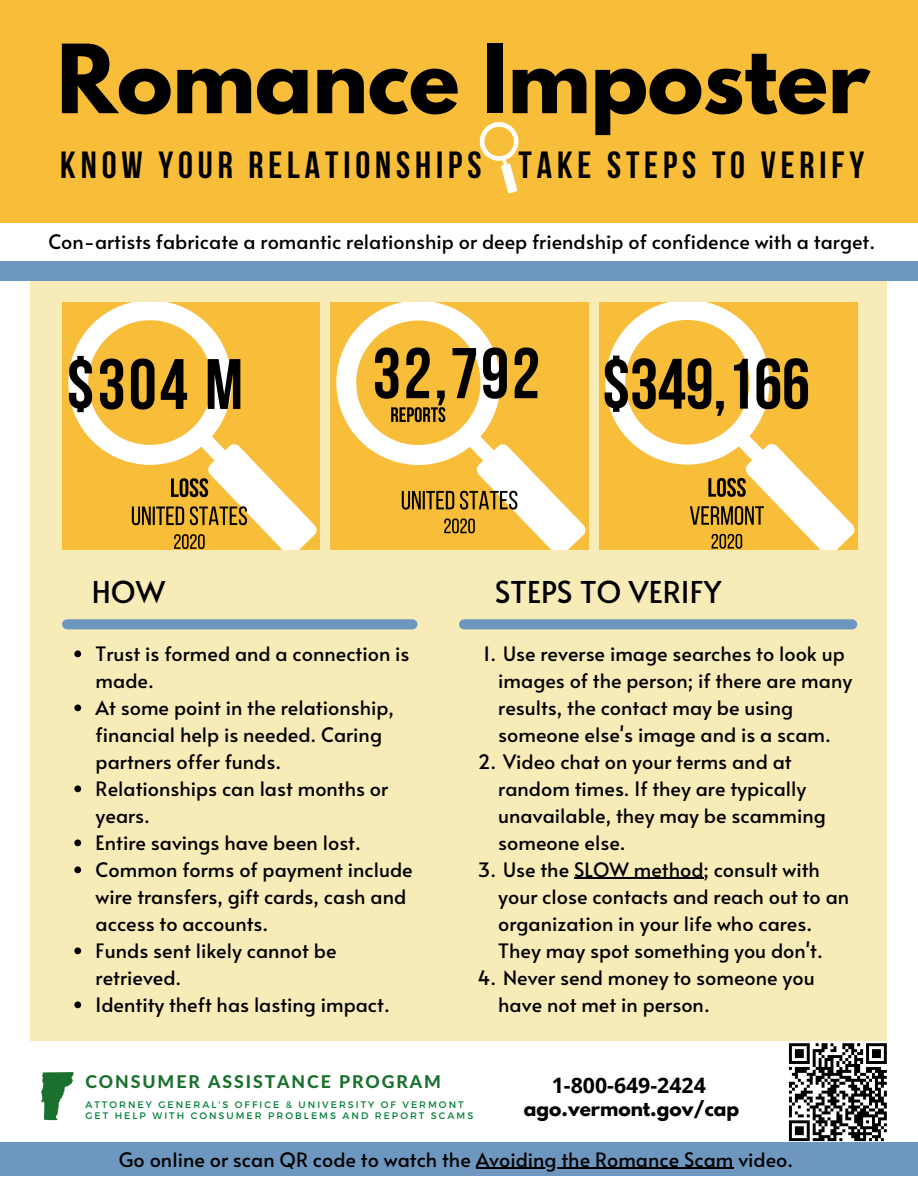
<style>
.page{position:relative;width:918px;height:1188px;background:#fff}
.page>*{position:absolute;margin:0;border:0;box-sizing:border-box;transform-origin:0 0}
.t1{font:700 84.3px "League Spartan";letter-spacing:-.005em;color:#000}
.t2{font:700 37.65px "Bebas Neue";letter-spacing:.13em;color:#000}
.t3{font:30px "Alata";color:#000}
.t4{font:700 21.3px "Open Sans";color:#000}
.t5{font:19.8px/27px "Alata";color:#000}
.t6{font:700 18.6px "League Spartan";color:#000}
.t7{font:800 17.7px "Lato Latin";letter-spacing:.11em;color:#1a702d}
.t8{font:9.45px "Montserrat";letter-spacing:.215em;color:#008037}
</style>
<div class="page">
<div style="left:31px;top:267px;width:856px;height:774px;background:#f7ebb8"></div>
<div style="left:0;top:0;width:918px;height:222px;background:#f8bd39"></div>
<img style="left:62px;top:303px;width:258px;height:246px">
<img style="left:331px;top:303px;width:258px;height:246px">
<img style="left:600px;top:303px;width:257px;height:246px">
<div style="left:0;top:1143px;width:918px;height:32px;background:#6d97bf"></div>
<svg style="left:479px;top:122px;width:40px;height:72px"></svg>
<div style="left:0;top:262px;width:918px;height:19px;background:#6d97bf"></div>
<div style="left:67px;top:619px;width:345px;height:10px;background:#6d97bf"></div>
<div style="left:464px;top:619px;width:388px;height:10px;background:#6d97bf"></div>
<svg style="left:74px;top:650px;width:7px;height:7px"></svg>
<svg style="left:74px;top:704px;width:7px;height:7px"></svg>
<svg style="left:74px;top:785px;width:7px;height:7px"></svg>
<svg style="left:74px;top:839px;width:7px;height:7px"></svg>
<svg style="left:74px;top:866px;width:7px;height:7px"></svg>
<svg style="left:74px;top:947px;width:7px;height:7px"></svg>
<svg style="left:74px;top:1001px;width:7px;height:7px"></svg>
<hr style="left:574px;top:878px;width:129px;height:1px;background:#000">
<svg style="left:789px;top:1043px;width:98px;height:98px"></svg>
<svg style="left:41px;top:1072px;width:33px;height:48px"></svg>
<hr style="left:476px;top:1168px;width:258px;height:1px;background:#000">
<p class="t1" style="left:57px;top:37px;width:814px">Romance Imposter</p>
<p class="t2" style="left:60px;top:150px;width:806px">KNOW YOUR RELATIONSHIPS TAKE STEPS TO VERIFY</p>
<p class="t5" style="left:48px;top:227px;width:828px">Con-artists fabricate a romantic relationship or deep friendship of confidence with a target.</p>
<p class="t3" style="left:92px;top:570px;width:75px">HOW</p>
<p class="t3" style="left:495px;top:570px;width:228px">STEPS TO VERIFY</p>
<p class="t5" style="left:96px;top:639px;width:315px">Trust is formed and a connection is made.</p>
<p class="t5" style="left:96px;top:693px;width:300px">At some point in the relationship, financial help is needed. Caring partners offer funds.</p>
<p class="t5" style="left:96px;top:774px;width:294px">Relationships can last months or years.</p>
<p class="t5" style="left:96px;top:828px;width:267px">Entire savings have been lost.</p>
<p class="t5" style="left:96px;top:855px;width:319px">Common forms of payment include wire transfers, gift cards, cash and access to accounts.</p>
<p class="t5" style="left:96px;top:936px;width:242px">Funds sent likely cannot be retrieved.</p>
<p class="t5" style="left:96px;top:990px;width:296px">Identity theft has lasting impact.</p>
<p class="t5" style="left:498px;top:639px;width:356px;text-indent:-15px">1. Use reverse image searches to look up images of the person; if there are many results, the contact may be using someone else's image and is a scam.</p>
<p class="t5" style="left:498px;top:747px;width:329px;text-indent:-20px">2. Video chat on your terms and at random times. If they are typically unavailable, they may be scamming someone else.</p>
<p class="t5" style="left:498px;top:855px;width:352px;text-indent:-20px">3. Use the SLOW method; consult with your close contacts and reach out to an organization in your life who cares.<br>They may spot something you don't.</p>
<p class="t5" style="left:498px;top:963px;width:318px;text-indent:-21px">4. Never send money to someone you have not met in person.</p>
<p class="t7" style="left:85px;top:1074px;width:357px">CONSUMER ASSISTANCE PROGRAM</p>
<p class="t8" style="left:85px;top:1098px;width:380px">ATTORNEY GENERAL'S OFFICE &amp; UNIVERSITY OF VERMONT</p>
<p class="t8" style="left:85px;top:1110px;width:389px">GET HELP WITH CONSUMER PROBLEMS AND REPORT SCAMS</p>
<p class="t5" style="left:119px;top:1145px;width:676px">Go online or scan QR code to watch the Avoiding the Romance Scam video.</p>
<p class="t4" style="left:552px;top:1070px;width:156px">1-800-649-2424</p>
<p class="t6" style="left:524px;top:1100px;width:217px">ago.vermont.gov/cap</p>
</div>
